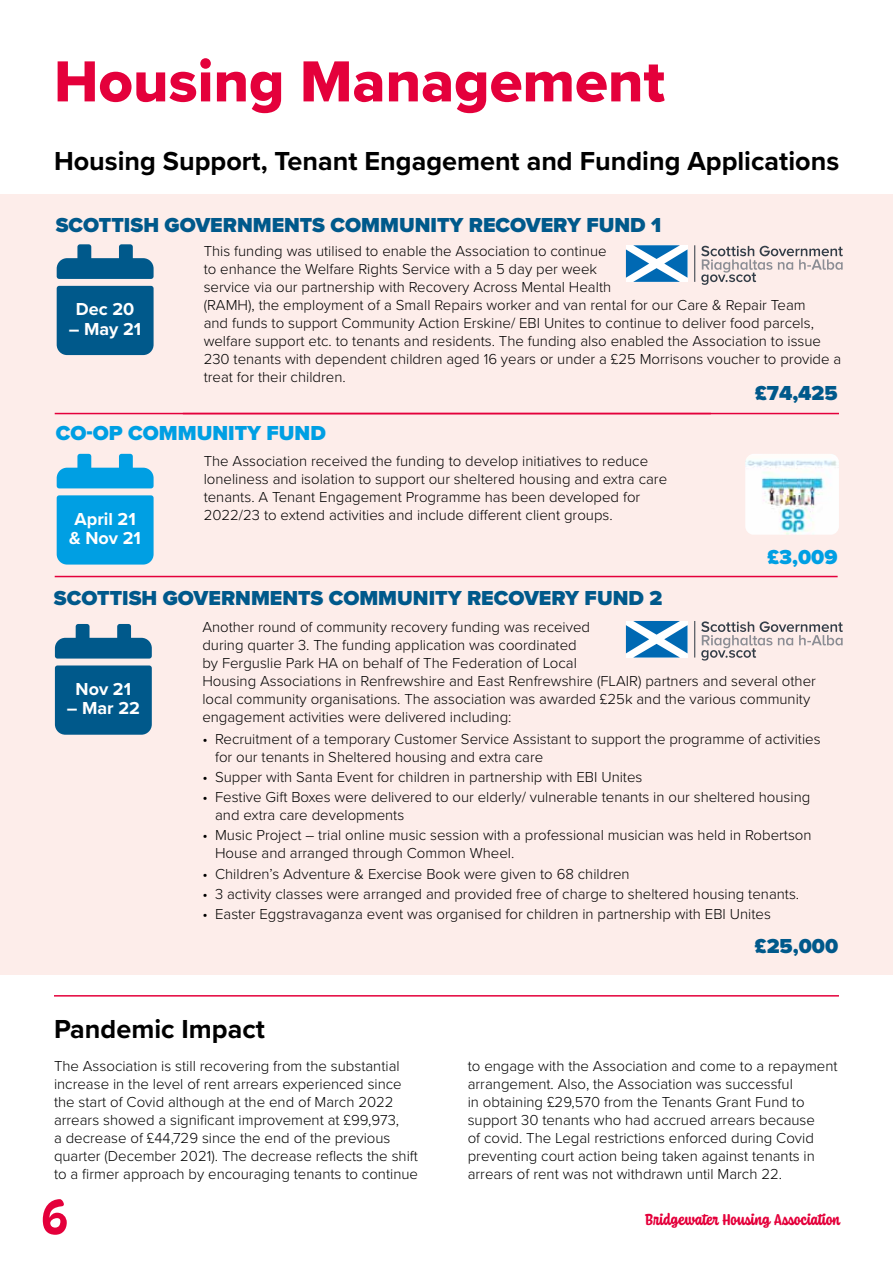
<style>
.page{position:relative;width:893px;height:1263px;background:#fff}
.page>*{position:absolute;margin:0;border:0;box-sizing:border-box;transform-origin:0 0}
.t1{font:60px "Proxima Nova Extrabld";color:#e4003b}
.t2{font:700 56.4px "Coniferous";color:#e4003b}
.t3{font:700 27px "Proxima Nova";color:#000}
.t4{font:900 21px "Proxima Nova";color:#00598b}
.t5{font:900 21px "Proxima Nova";color:#009fe3}
.t6{font:700 18px/19.4px "Proxima Nova";color:#fff}
.t7{font:700 16.5px "Coniferous";color:#e4003b}
.t8{font:300 15px/18px "Proxima Nova";color:#000}
</style>
<div class="page">
<div style="left:0;top:194px;width:893px;height:780px;background:#fdedea"></div>
<hr style="left:54px;top:995px;width:785px;height:1px;background:#e4003b">
<hr style="left:55px;top:413px;width:656px;height:1px;background:#e4003b">
<hr style="left:183px;top:413px;width:656px;height:1px;background:#e4003b">
<hr style="left:55px;top:576px;width:783px;height:1px;background:#e4003b">
<svg style="left:57px;top:244px;width:97px;height:111px"></svg>
<svg style="left:55px;top:624px;width:97px;height:111px;background:#29719a"></svg>
<svg style="left:57px;top:454px;width:97px;height:111px;background:#2aabe4"></svg>
<hr style="left:694px;top:245px;width:1px;height:37px;background:#343e48">
<svg style="left:626px;top:245px;width:61px;height:37px;background:#6ea9d3"></svg>
<svg style="left:701px;top:246px;width:142px;height:39px"></svg>
<hr style="left:694px;top:621px;width:1px;height:36px;background:#343e48">
<svg style="left:626px;top:621px;width:61px;height:36px;background:#6da9d3"></svg>
<svg style="left:701px;top:621px;width:142px;height:40px"></svg>
<img style="left:745px;top:454px;width:94px;height:81px">
<h1 class="t1" style="left:54px;top:37px;width:613px">Housing Management</h1>
<h3 class="t3" style="left:54px;top:141px;width:787px">Housing Support, Tenant Engagement and Funding Applications</h3>
<h3 class="t4" style="left:56px;top:209px;width:607px">SCOTTISH GOVERNMENTS COMMUNITY RECOVERY FUND 1</h3>
<p class="t6" style="left:76px;top:299px;width:60px">Dec 20</p>
<p class="t6" style="left:69px;top:319px;width:74px">– May 21</p>
<p class="t8" style="left:204px;top:241px;width:639px">This funding was utilised to enable the Association to continue<br>to enhance the Welfare Rights Service with a 5 day per week<br>service via our partnership with Recovery Across Mental Health<br>(RAMH), the employment of a Small Repairs worker and van rental for our Care &amp; Repair Team<br>and funds to support Community Action Erskine/ EBI Unites to continue to deliver food parcels, welfare support etc. to tenants and residents. The funding also enabled the Association to issue 230 tenants with dependent children aged 16 years or under a £25 Morrisons voucher to provide a treat for their children.</p>
<h3 class="t4" style="left:755px;top:378px;width:84px">£74,425</h3>
<h3 class="t5" style="left:56px;top:417px;width:272px">CO-OP COMMUNITY FUND</h3>
<p class="t6" style="left:69px;top:509px;width:73px">April 21 &amp; Nov 21</p>
<p class="t8" style="left:204px;top:451px;width:465px">The Association received the funding to develop initiatives to reduce loneliness and isolation to support our sheltered housing and extra care tenants. A Tenant Engagement Programme has been developed for 2022/23 to extend activities and include different client groups.</p>
<h3 class="t4" style="left:54px;top:582px;width:610px">SCOTTISH GOVERNMENTS COMMUNITY RECOVERY FUND 2</h3>
<h3 class="t5" style="left:767px;top:541px;width:72px">£3,009</h3>
<p class="t6" style="left:76px;top:679px;width:57px">Nov 21</p>
<p class="t6" style="left:67px;top:698px;width:75px">– Mar 22</p>
<p class="t8" style="left:202px;top:617px;width:615px">Another round of community recovery funding was received<br>during quarter 3. The funding application was coordinated<br>by Ferguslie Park HA on behalf of The Federation of Local<br>Housing Associations in Renfrewshire and East Renfrewshire (FLAIR) partners and several other local community organisations. The association was awarded £25k and the various community engagement activities were delivered including:</p>
<p class="t8" style="left:215px;top:729px;width:607px;text-indent:-13px">• Recruitment of a temporary Customer Service Assistant to support the programme of activities for our tenants in Sheltered housing and extra care</p>
<p class="t8" style="left:202px;top:767px;width:442px">• Supper with Santa Event for children in partnership with EBI Unites</p>
<p class="t8" style="left:215px;top:787px;width:597px;text-indent:-13px">• Festive Gift Boxes were delivered to our elderly/ vulnerable tenants in our sheltered housing and extra care developments</p>
<p class="t8" style="left:215px;top:826px;width:598px;text-indent:-13px">• Music Project – trial online music session with a professional musician was held in Robertson<br>House and arranged through Common Wheel.</p>
<p class="t8" style="left:202px;top:864px;width:429px">• Children’s Adventure &amp; Exercise Book were given to 68 children</p>
<p class="t8" style="left:202px;top:884px;width:598px">• 3 activity classes were arranged and provided free of charge to sheltered housing tenants.</p>
<p class="t8" style="left:202px;top:904px;width:570px">• Easter Eggstravaganza event was organised for children in partnership with EBI Unites</p>
<h3 class="t4" style="left:755px;top:930px;width:85px">£25,000</h3>
<h3 class="t3" style="left:54px;top:1009px;width:213px">Pandemic Impact</h3>
<p class="t8" style="left:54px;top:1056px;width:366px">The Association is still recovering from the substantial increase in the level of rent arrears experienced since the start of Covid although at the end of March 2022 arrears showed a significant improvement at £99,973,<br>a decrease of £44,729 since the end of the previous quarter (December 2021). The decrease reflects the shift to a firmer approach by encouraging tenants to continue</p>
<p class="t8" style="left:468px;top:1056px;width:371px">to engage with the Association and come to a repayment arrangement. Also, the Association was successful<br>in obtaining £29,570 from the Tenants Grant Fund to support 30 tenants who had accrued arrears because<br>of covid. The Legal restrictions enforced during Covid preventing court action being taken against tenants in arrears of rent was not withdrawn until March 22.</p>
<h2 class="t2" style="left:40px;top:1176px;width:30px">6</h2>
<p class="t7" style="left:644px;top:1207px;width:197px">Bridgewater Housing Association</p>
</div>
